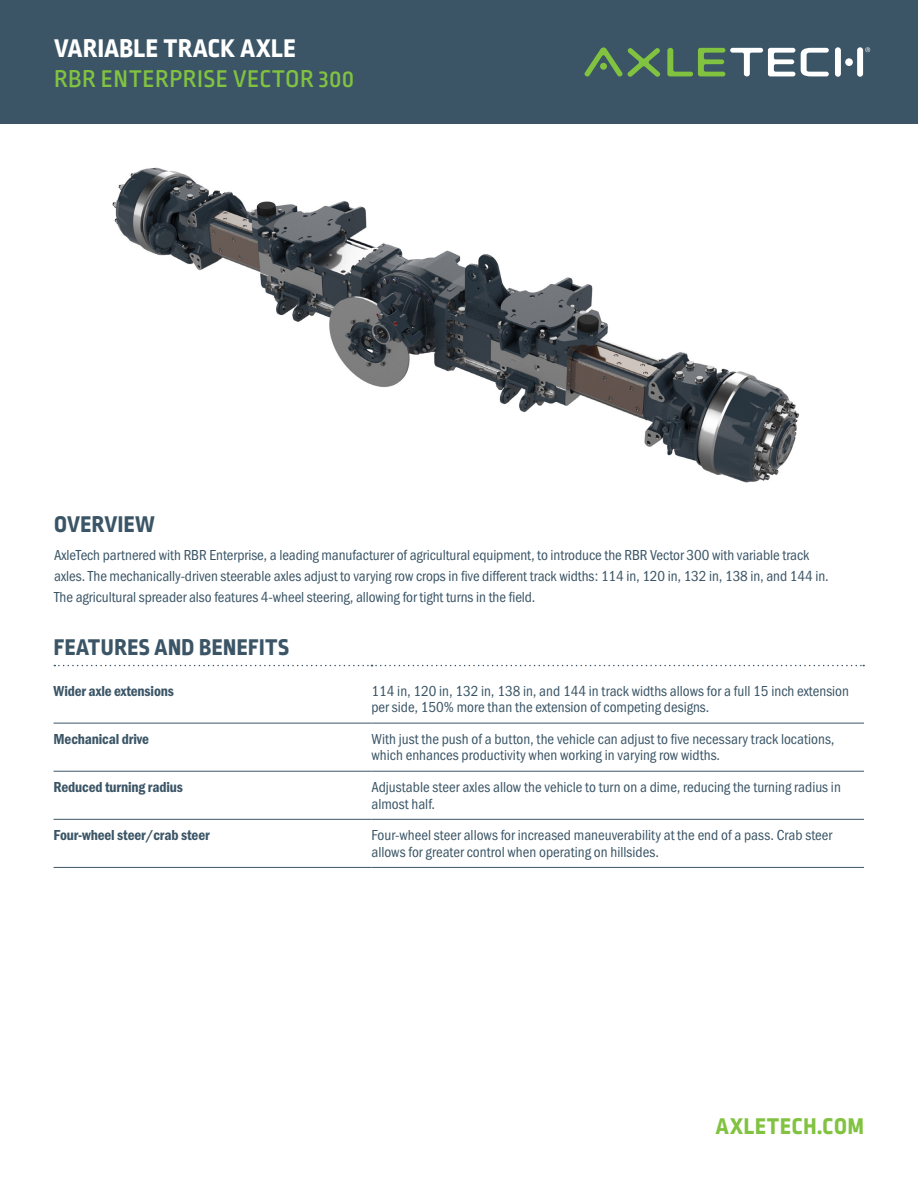
<style>
.page{position:relative;width:918px;height:1188px;background:#fff}
.page>*{position:absolute;margin:0;border:0;box-sizing:border-box;transform-origin:0 0}
.t1{font:800 27px "Ropa Sans Pro";letter-spacing:.02em;color:#fff}
.t2{font:500 25.5px "Ropa Sans Pro";letter-spacing:.02em;color:#81c340}
.Table_Name{font:800 24px "Ropa Sans Pro";letter-spacing:.02em;color:#3b5566}
.t3{font:800 24px "Ropa Sans Pro";letter-spacing:.035em;color:#81c340}
.Headings{font:800 24px "Ropa Sans Pro";letter-spacing:.02em;color:#3b5566}
.Table_Copy{font:15px/16.5px "Franklin Gothic URW Con Boo";color:#3b5566}
.Body_Copy{font:15px/21px "Franklin Gothic URW Con Boo";letter-spacing:-.005em;color:#3b5566}
.t4{font:15px "Franklin Gothic URW Con Dem";letter-spacing:-.01em;color:#3b5566}
</style>
<div class="page">
<img style="left:104px;top:123px;width:710px;height:360px">
<div style="left:0;top:0;width:918px;height:123px;background:#3b5566"></div>
<svg style="left:667px;top:48px;width:128px;height:28px"></svg>
<svg style="left:801px;top:48px;width:28px;height:28px"></svg>
<div style="left:835px;top:47px;width:6px;height:30px;background:#fff;border-radius:3px"></div>
<div style="left:857px;top:47px;width:6px;height:30px;background:#fff;border-radius:3px"></div>
<div style="left:845px;top:58px;width:8px;height:8px;background:#fff;border-radius:50%"></div>
<svg style="left:584px;top:47px;width:76px;height:30px"></svg>
<svg style="left:865px;top:47px;width:5px;height:5px"></svg>
<hr style="left:54px;top:771px;width:317px;height:1px;background:#3b5566">
<hr style="left:371px;top:771px;width:493px;height:1px;background:#3b5566">
<hr style="left:54px;top:819px;width:317px;height:1px;background:#3b5566">
<hr style="left:371px;top:819px;width:493px;height:1px;background:#3b5566">
<hr style="left:54px;top:867px;width:317px;height:1px;background:#3b5566">
<hr style="left:371px;top:867px;width:493px;height:1px;background:#3b5566">
<hr style="left:54px;top:723px;width:317px;height:1px;background:#3b5566">
<hr style="left:371px;top:723px;width:493px;height:1px;background:#3b5566">
<svg style="left:54px;top:665px;width:810px;height:1px"></svg>
<p class="t1" style="left:54px;top:33px;width:243px">VARIABLE TRACK AXLE</p>
<p class="t2" style="left:54px;top:65px;width:302px">RBR ENTERPRISE VECTOR 300</p>
<p class="Headings" style="left:54px;top:510px;width:102px">OVERVIEW</p>
<p class="Body_Copy" style="left:54px;top:544px;width:776px">AxleTech partnered with RBR Enterprise, a leading manufacturer of agricultural equipment, to introduce the RBR Vector 300 with variable track axles. The mechanically-driven steerable axles adjust to varying row crops in five different track widths: 114 in, 120 in, 132 in, 138 in, and 144 in.<br>The agricultural spreader also features 4-wheel steering, allowing for tight turns in the field.</p>
<p class="Table_Name" style="left:54px;top:633px;width:237px">FEATURES AND BENEFITS</p>
<p class="t4" style="left:54px;top:681px;width:122px">Wider axle extensions</p>
<p class="Table_Copy" style="left:371px;top:682px;width:479px">114 in, 120 in, 132 in, 138 in, and 144 in track widths allows for a full 15 inch extension per side, 150% more than the extension of competing designs.</p>
<p class="t4" style="left:54px;top:729px;width:97px">Mechanical drive</p>
<p class="Table_Copy" style="left:371px;top:730px;width:465px">With just the push of a button, the vehicle can adjust to five necessary track locations, which enhances productivity when working in varying row widths.</p>
<p class="t4" style="left:54px;top:777px;width:131px">Reduced turning radius</p>
<p class="Table_Copy" style="left:371px;top:779px;width:471px">Adjustable steer axles allow the vehicle to turn on a dime, reducing the turning radius in almost half.</p>
<p class="t4" style="left:54px;top:825px;width:158px">Four-wheel steer/crab steer</p>
<p class="Table_Copy" style="left:371px;top:827px;width:462px">Four-wheel steer allows for increased maneuverability at the end of a pass. Crab steer allows for greater control when operating on hillsides.</p>
<p class="t3" style="left:716px;top:1112px;width:149px">AXLETECH.COM</p>
</div>
